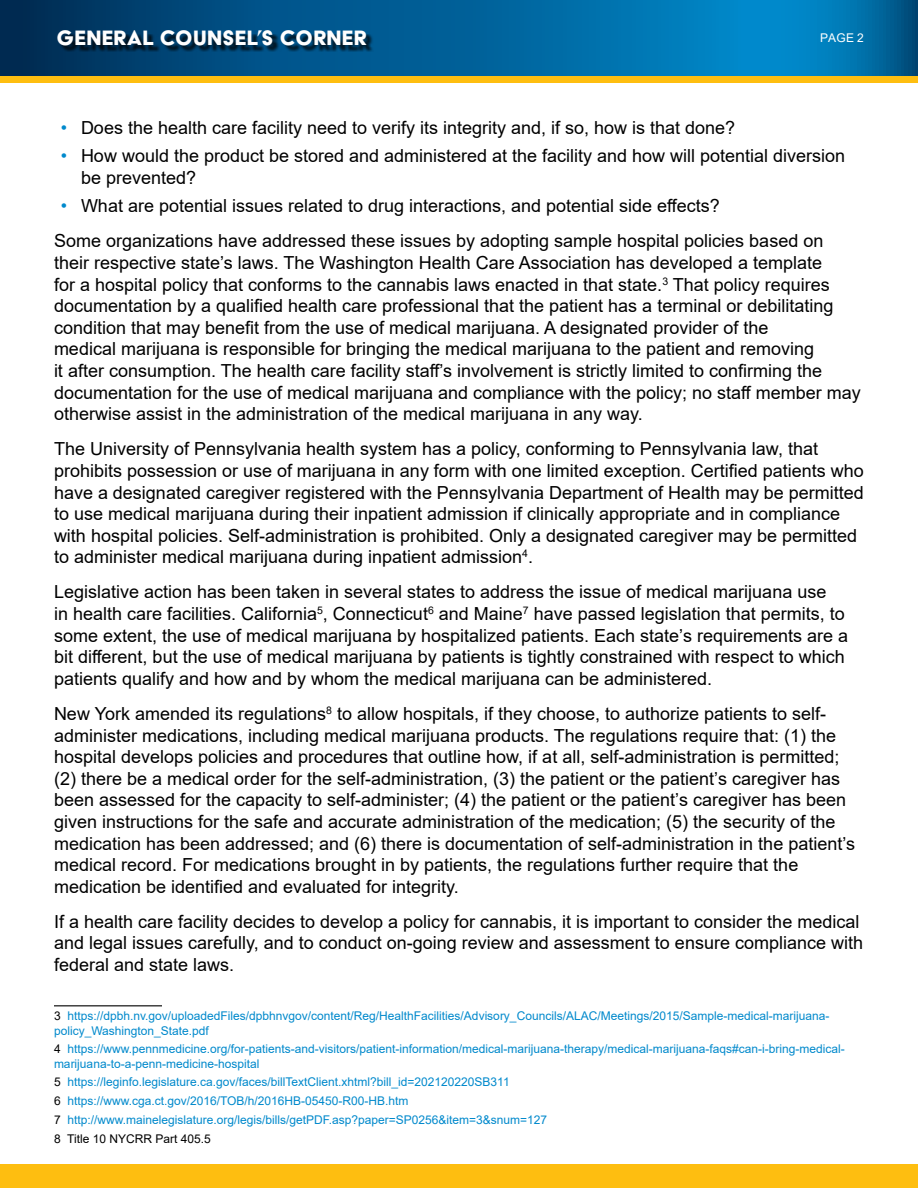
<style>
.page{position:relative;width:918px;height:1188px;background:#fff}
.page>*{position:absolute;margin:0;border:0;box-sizing:border-box;transform-origin:0 0}
.t1{font:24px "Acier BAT Text Solid";letter-spacing:.01em;color:#fff}
.t2{font:18px/21.6px "Arial";color:#000}
.t3{font:12px/18.8px "Arial";color:#0089cc}
.t4{font:12px "Arial";color:#fff}
.s1{color:#0089cc}
.s2{color:#000}
</style>
<div class="page">
<div style="left:0;top:29px;width:918px;height:54px;background:#febe10"></div>
<svg style="left:0;top:0;width:918px;height:75px;background:#006098"></svg>
<hr style="left:54px;top:1005px;width:108px;height:1px;background:#000">
<div style="left:60px;top:34px;width:313px;height:18px;background:#000;opacity:.75"></div>
<div style="left:0;top:1164px;width:918px;height:24px;background:#febe10"></div>
<h1 class="t1" style="left:57px;top:25px;width:312px">GENERAL COUNSEL’S CORNER</h1>
<p class="t4" style="left:820px;top:30px;width:45px">PAGE 2</p>
<p class="t2" style="left:61px;top:117px;width:676px"><span class="s1">•</span> Does the health care facility need to verify its integrity and, if so, how is that done?</p>
<p class="t2" style="left:81px;top:145px;width:766px;text-indent:-20px"><span class="s1">•</span> How would the product be stored and administered at the facility and how will potential diversion be prevented?</p>
<p class="t2" style="left:54px;top:188px;width:771px;line-height:35.1px;text-indent:7px"><span class="s1">•</span> What are potential issues related to drug interactions, and potential side effects?<br>Some organizations have addressed these issues by adopting sample hospital policies based on</p>
<p class="t2" style="left:54px;top:252px;width:808px">their respective state’s laws. The Washington Health Care Association has developed a template<br>for a hospital policy that conforms to the cannabis laws enacted in that state.<sup>3</sup> That policy requires documentation by a qualified health care professional that the patient has a terminal or debilitating condition that may benefit from the use of medical marijuana. A designated provider of the<br>medical marijuana is responsible for bringing the medical marijuana to the patient and removing<br>it after consumption. The health care facility staff’s involvement is strictly limited to confirming the documentation for the use of medical marijuana and compliance with the policy; no staff member may otherwise assist in the administration of the medical marijuana in any way.</p>
<p class="t2" style="left:54px;top:438px;width:811px">The University of Pennsylvania health system has a policy, conforming to Pennsylvania law, that prohibits possession or use of marijuana in any form with one limited exception. Certified patients who have a designated caregiver registered with the Pennsylvania Department of Health may be permitted to use medical marijuana during their inpatient admission if clinically appropriate and in compliance with hospital policies. Self-administration is prohibited. Only a designated caregiver may be permitted to administer medical marijuana during inpatient admission<sup>4</sup>.</p>
<p class="t2" style="left:54px;top:581px;width:796px">Legislative action has been taken in several states to address the issue of medical marijuana use<br>in health care facilities. California<sup>5</sup>, Connecticut<sup>6</sup> and Maine<sup>7</sup> have passed legislation that permits, to some extent, the use of medical marijuana by hospitalized patients. Each state’s requirements are a bit different, but the use of medical marijuana by patients is tightly constrained with respect to which patients qualify and how and by whom the medical marijuana can be administered.</p>
<p class="t2" style="left:54px;top:703px;width:803px">New York amended its regulations<sup>8</sup> to allow hospitals, if they choose, to authorize patients to self&shy;administer medications, including medical marijuana products. The regulations require that: (1) the hospital develops policies and procedures that outline how, if at all, self-administration is permitted; (2) there be a medical order for the self-administration, (3) the patient or the patient’s caregiver has been assessed for the capacity to self-administer; (4) the patient or the patient’s caregiver has been given instructions for the safe and accurate administration of the medication; (5) the security of the medication has been addressed; and (6) there is documentation of self-administration in the patient’s medical record. For medications brought in by patients, the regulations further require that the medication be identified and evaluated for integrity.</p>
<p class="t2" style="left:54px;top:911px;width:811px">If a health care facility decides to develop a policy for cannabis, it is important to consider the medical and legal issues carefully, and to conduct on-going review and assessment to ensure compliance with federal and state laws.</p>
<p class="t3" style="left:54px;top:1009px;width:777px;line-height:14.4px"><span class="s2">3</span> https://dpbh.nv.gov/uploadedFiles/dpbhnvgov/content/Reg/HealthFacilities/Advisory_Councils/ALAC/Meetings/2015/Sample-medical-marijuana&shy;policy_Washington_State.pdf</p>
<p class="t3" style="left:54px;top:1042px;width:792px;line-height:14.4px"><span class="s2">4</span> https://www.pennmedicine.org/for-patients-and-visitors/patient-information/medical-marijuana-therapy/medical-marijuana-faqs#can-i-bring-medical&shy;marijuana-to-a-penn-medicine-hospital</p>
<p class="t3" style="left:54px;top:1073px;width:495px"><span class="s2">5</span> https://leginfo.legislature.ca.gov/faces/billTextClient.xhtml?bill_id=202120220SB311<br><span class="s2">6</span> https://www.cga.ct.gov/2016/TOB/h/2016HB-05450-R00-HB.htm<br><span class="s2">7</span> http://www.mainelegislature.org/legis/bills/getPDF.asp?paper=SP0256&amp;item=3&amp;snum=127<br><span class="s2">8 Title 10 NYCRR Part 405.5</span></p>
</div>
